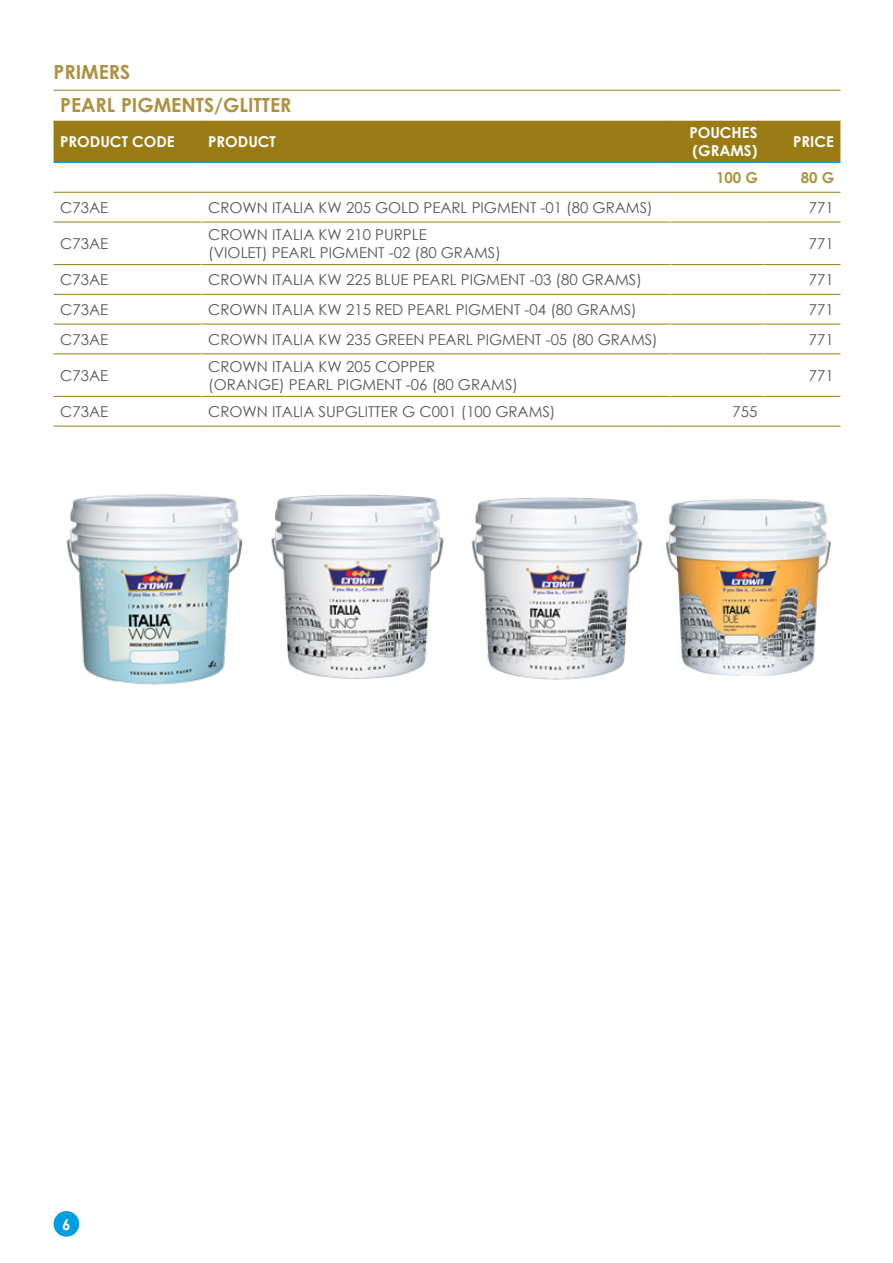
<style>
.page{position:relative;width:893px;height:1263px;background:#fff}
.page>*{position:absolute;margin:0;border:0;box-sizing:border-box;transform-origin:0 0}
.t1{font:700 19.5px/33px "Century Gothic";color:#ae913f}
.t2{font:700 15.15px "Century Gothic";color:#fff}
.t3{font:15px/18px "Century Gothic";color:#575756}
.t4{font:700 15px/18px "Century Gothic";color:#fff}
.t5{font:700 15px "Century Gothic";color:#ae913f}
</style>
<div class="page">
<div style="left:54px;top:1211px;width:25px;height:26px;background:#009fe3;border-radius:50%"></div>
<div style="left:54px;top:121px;width:786px;height:41px;background:#9b7b14"></div>
<hr style="left:54px;top:162px;width:148px;height:1px;background:#009fe3">
<hr style="left:202px;top:162px;width:468px;height:1px;background:#009fe3">
<hr style="left:670px;top:162px;width:94px;height:1px;background:#009fe3">
<hr style="left:764px;top:162px;width:76px;height:1px;background:#009fe3">
<hr style="left:54px;top:90px;width:148px;height:1px;background:#9b7b14">
<hr style="left:202px;top:90px;width:468px;height:1px;background:#9b7b14">
<hr style="left:670px;top:90px;width:94px;height:1px;background:#9b7b14">
<hr style="left:764px;top:90px;width:76px;height:1px;background:#9b7b14">
<hr style="left:54px;top:222px;width:147px;height:1px;background:#9b7b14">
<hr style="left:202px;top:222px;width:468px;height:1px;background:#9b7b14">
<hr style="left:671px;top:222px;width:93px;height:1px;background:#9b7b14">
<hr style="left:764px;top:222px;width:76px;height:1px;background:#9b7b14">
<hr style="left:54px;top:264px;width:147px;height:1px;background:#9b7b14">
<hr style="left:202px;top:264px;width:468px;height:1px;background:#9b7b14">
<hr style="left:671px;top:264px;width:93px;height:1px;background:#9b7b14">
<hr style="left:764px;top:264px;width:76px;height:1px;background:#9b7b14">
<hr style="left:54px;top:294px;width:147px;height:1px;background:#9b7b14">
<hr style="left:202px;top:294px;width:468px;height:1px;background:#9b7b14">
<hr style="left:671px;top:294px;width:93px;height:1px;background:#9b7b14">
<hr style="left:764px;top:294px;width:76px;height:1px;background:#9b7b14">
<hr style="left:54px;top:324px;width:147px;height:1px;background:#9b7b14">
<hr style="left:202px;top:324px;width:468px;height:1px;background:#9b7b14">
<hr style="left:671px;top:324px;width:93px;height:1px;background:#9b7b14">
<hr style="left:764px;top:324px;width:76px;height:1px;background:#9b7b14">
<hr style="left:54px;top:354px;width:147px;height:1px;background:#9b7b14">
<hr style="left:202px;top:354px;width:468px;height:1px;background:#9b7b14">
<hr style="left:671px;top:354px;width:93px;height:1px;background:#9b7b14">
<hr style="left:764px;top:354px;width:76px;height:1px;background:#9b7b14">
<hr style="left:54px;top:396px;width:147px;height:1px;background:#9b7b14">
<hr style="left:202px;top:396px;width:468px;height:1px;background:#9b7b14">
<hr style="left:671px;top:396px;width:93px;height:1px;background:#9b7b14">
<hr style="left:764px;top:396px;width:76px;height:1px;background:#9b7b14">
<hr style="left:54px;top:426px;width:148px;height:1px;background:#9b7b14">
<hr style="left:202px;top:426px;width:468px;height:1px;background:#9b7b14">
<hr style="left:670px;top:426px;width:94px;height:1px;background:#9b7b14">
<hr style="left:764px;top:426px;width:76px;height:1px;background:#9b7b14">
<hr style="left:54px;top:192px;width:148px;height:1px;background:#9b7b14">
<hr style="left:202px;top:192px;width:468px;height:1px;background:#9b7b14">
<hr style="left:670px;top:192px;width:94px;height:1px;background:#9b7b14">
<hr style="left:764px;top:192px;width:76px;height:1px;background:#9b7b14">
<img style="left:271px;top:494px;width:173px;height:185px">
<img style="left:66px;top:494px;width:176px;height:191px">
<img style="left:471px;top:497px;width:172px;height:183px">
<img style="left:666px;top:499px;width:165px;height:177px">
<h1 class="t1" style="left:60px;top:55px;width:233px;text-indent:-7px">PRIMERS<br>PEARL PIGMENTS/GLITTER</h1>
<p class="t4" style="left:60px;top:132px;width:116px">PRODUCT CODE</p>
<p class="t4" style="left:208px;top:132px;width:69px">PRODUCT</p>
<p class="t4" style="left:689px;top:123px;width:70px">POUCHES (GRAMS)</p>
<p class="t4" style="left:793px;top:132px;width:42px">PRICE</p>
<p class="t5" style="left:716px;top:166px;width:43px">100 G</p>
<p class="t5" style="left:801px;top:166px;width:35px">80 G</p>
<p class="t3" style="left:60px;top:198px;width:49px">C73AE</p>
<p class="t3" style="left:208px;top:198px;width:446px">CROWN ITALIA KW 205 GOLD PEARL PIGMENT -01 (80 GRAMS)</p>
<p class="t3" style="left:809px;top:198px;width:26px">771</p>
<p class="t3" style="left:60px;top:234px;width:49px">C73AE</p>
<p class="t3" style="left:208px;top:225px;width:294px">CROWN ITALIA KW 210 PURPLE<br>(VIOLET) PEARL PIGMENT -02 (80 GRAMS)</p>
<p class="t3" style="left:809px;top:234px;width:26px">771</p>
<p class="t3" style="left:60px;top:270px;width:49px">C73AE</p>
<p class="t3" style="left:208px;top:270px;width:435px">CROWN ITALIA KW 225 BLUE PEARL PIGMENT -03 (80 GRAMS)</p>
<p class="t3" style="left:809px;top:270px;width:26px">771</p>
<p class="t3" style="left:60px;top:300px;width:49px">C73AE</p>
<p class="t3" style="left:208px;top:300px;width:430px">CROWN ITALIA KW 215 RED PEARL PIGMENT -04 (80 GRAMS)</p>
<p class="t3" style="left:809px;top:300px;width:26px">771</p>
<p class="t3" style="left:60px;top:330px;width:49px">C73AE</p>
<p class="t3" style="left:208px;top:330px;width:451px">CROWN ITALIA KW 235 GREEN PEARL PIGMENT -05 (80 GRAMS)</p>
<p class="t3" style="left:809px;top:330px;width:26px">771</p>
<p class="t3" style="left:60px;top:366px;width:49px">C73AE</p>
<p class="t3" style="left:208px;top:357px;width:311px">CROWN ITALIA KW 205 COPPER<br>(ORANGE) PEARL PIGMENT -06 (80 GRAMS)</p>
<p class="t3" style="left:809px;top:366px;width:26px">771</p>
<p class="t3" style="left:60px;top:402px;width:49px">C73AE</p>
<p class="t3" style="left:208px;top:402px;width:349px">CROWN ITALIA SUPGLITTER G C001 (100 GRAMS)</p>
<p class="t3" style="left:732px;top:402px;width:26px">755</p>
<p class="t2" style="left:62px;top:1213px;width:10px">6</p>
</div>
